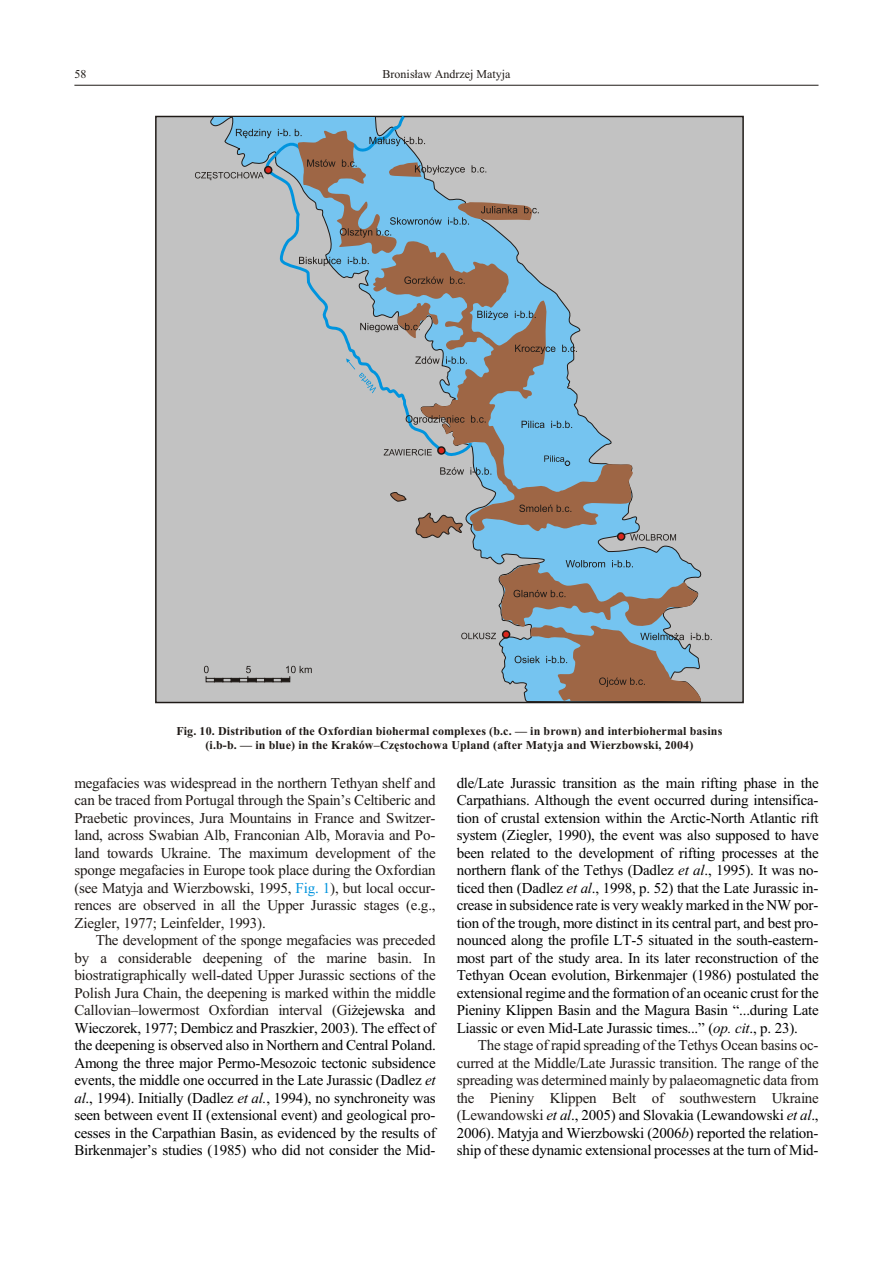
<style>
.page{position:relative;width:894px;height:1263px;background:#fff}
.page>*{position:absolute;margin:0;border:0;box-sizing:border-box;transform-origin:0 0}
.t1{font:15px/17.5px "Times New Roman";letter-spacing:-.01em;color:#000;text-align:justify}
.t2{font:15px/17.5px "Times New Roman";letter-spacing:-.01em;color:#1f1a17;text-align:justify}
.t3{font:700 12px/14.2px "Times New Roman";letter-spacing:.01em;color:#1f1a17;text-align:center}
.t4{font:12px "Times New Roman";color:#1f1a17}
.s1{color:#0094de}
.s2{color:#1f1a17}
.s3{font-style:italic}
.s4{font-style:italic;color:#000}
.s5{color:#000}
</style>
<div class="page">
<hr style="left:74px;top:85px;width:745px;height:1px;background:#1f1a17">
<div style="left:155px;top:115px;width:589px;height:588px;background:#c2c2c2"></div>
<div style="left:209px;top:115px;width:494px;height:587px;background:#c2c2c2"></div>
<svg style="left:617px;top:532px;width:8px;height:9px"></svg>
<div style="left:265px;top:266px;width:107px;height:195px;background:#c2c2c2"></div>
<svg style="left:372px;top:240px;width:261px;height:292px;background:#9fabb1"></svg>
<svg style="left:390px;top:492px;width:19px;height:10px"></svg>
<svg style="left:415px;top:511px;width:48px;height:27px"></svg>
<svg style="left:437px;top:446px;width:9px;height:9px"></svg>
<svg style="left:404px;top:276px;width:61px;height:8px"></svg>
<svg style="left:360px;top:302px;width:78px;height:38px;background:#9aa3a8"></svg>
<svg style="left:477px;top:311px;width:59px;height:9px"></svg>
<svg style="left:415px;top:356px;width:52px;height:8px"></svg>
<svg style="left:515px;top:345px;width:62px;height:9px"></svg>
<svg style="left:406px;top:415px;width:80px;height:10px"></svg>
<svg style="left:522px;top:421px;width:50px;height:7px"></svg>
<svg style="left:440px;top:467px;width:51px;height:8px"></svg>
<svg style="left:519px;top:505px;width:52px;height:7px"></svg>
<svg style="left:346px;top:358px;width:30px;height:35px"></svg>
<svg style="left:384px;top:449px;width:48px;height:7px"></svg>
<svg style="left:461px;top:560px;width:251px;height:141px;background:#969da1"></svg>
<svg style="left:630px;top:534px;width:46px;height:7px"></svg>
<svg style="left:544px;top:456px;width:26px;height:10px"></svg>
<svg style="left:195px;top:115px;width:344px;height:151px;background:#9bb0bb"></svg>
<svg style="left:204px;top:666px;width:108px;height:16px;background:#a1a09f"></svg>
<p class="t4" style="left:74px;top:70px;width:14px">58</p>
<p class="t4" style="left:382px;top:70px;width:130px">Bronis³aw Andrzej Matyja</p>
<p class="t3" style="left:176px;top:725px;width:548px">Fig. 10. Dis tri bu tion of the Oxfordian biohermal com plexes (b.c. — in brown) and interbiohermal bas ins (i.b-b. — in blue) in the Kraków–Czêstochowa Up land (af ter Matyja and Wierzbowski, 2004)</p>
<p class="t2" style="left:74px;top:776px;width:363px">megafacies was wide spread in the north ern Tethyan shelf and can be traced from Por tu gal through the Spain’s Celtiberic and Praebetic prov inces, Jura Moun tains in France and Swit zer - land, across Swabian Alb, Franconian Alb, Moravia and Po - land to wards Ukraine. The max i mum de vel op ment of the sponge megafacies in Eu rope took place dur ing the Oxfordian (see Matyja and Wierzbowski, 1995, <span class="s1">Fig. 1</span>), but lo cal oc cur - rences are ob served in all the Up per Juras sic stages (e.g., Ziegler, 1977; Leinfelder, 1993).</p>
<p class="t1" style="left:74px;top:933px;width:363px;text-indent:21px"><span class="s2">The devel op ment of the sponge megafacies was pre ceded by a con sid er able deep en ing of the ma rine ba sin. In biostratigraphically well-dated Up per Ju ras sic sections of the Pol ish Jura Chain, the deep en ing is marked within the mid dle Callovian–low er most Oxfordian in ter val (Gi</span>¿ejewska and Wieczorek, 1977; Dembicz and Praszkier, 2003). The ef fect of the deep en ing is ob served also in North ern and Cen tral Po land.<br>Among the three ma jor Permo-Me so zoic tec tonic sub si dence events, the mid dle one oc curred in the Late Ju ras sic (Dadlez <span class="s3">et al</span>., 1994). Initially (Dadlez <span class="s3">et al.</span>, 1994), no synchroneity was seen be tween event II (extensional event) and geo log i cal pro - cesses in the Carpathian Ba sin, as ev i denced by the re sults of Birkenmajer’s stud ies (1985) who did not con sider the Mid -</p>
<p class="t1" style="left:457px;top:776px;width:364px">dle/Late Ju ras sic tran si tion as the main rift ing phase in the Carpathians. Al though the event oc curred dur ing in ten si fi ca - tion of crustal exten sion within the Arc tic-North At lan tic rift system (Ziegler, 1990), the event was also sup posed to have been related to the de vel op ment of rifting pro cesses at the north ern flank of the Tethys (Dadlez <span class="s3">et al</span>., 1995). It was no - ticed then (Dadlez <span class="s3">et al</span>., 1998, p. 52) that the Late Ju ras sic in - crease in sub si dence rate is very weakly marked in the NW por&shy;tion of the trough, more dis tinct in its cen tral part, and best pro - nounced along the pro file LT-5 situ ated in the south-east ern - most part of the study area. In its later re con struction of the Tethyan Ocean evo lu tion, Birkenmajer (1986) pos tu lated the extensional regime and the for ma tion of an oceanic crust for the Pieniny Klippen Ba sin and the Magura Ba sin “...dur ing Late Li assic or even Mid-Late Juras sic times...” (<span class="s3">op. cit</span>., p. 23).</p>
<p class="t2" style="left:457px;top:1038px;width:364px;text-indent:21px">The stage of rapid spread ing of the Tethys Ocean basins oc&shy;curred at the Mid dle/Late Ju ras sic tran si tion. The range of the spread ing was de termined mainly by palaeomagnetic data from the Pieniny Klippen Belt of south western Ukraine (Lewandowski <span class="s4">et al</span><span class="s5">., 2005) and Slovakia (Lewandowski</span> <span class="s4">et al</span><span class="s5">., 2006). Matyja and Wierzbowski (2006</span><span class="s4">b</span><span class="s5">) re ported the re la tion - ship of these dy namic extensional pro cesses at the turn of Mid -</span></p>
</div>
